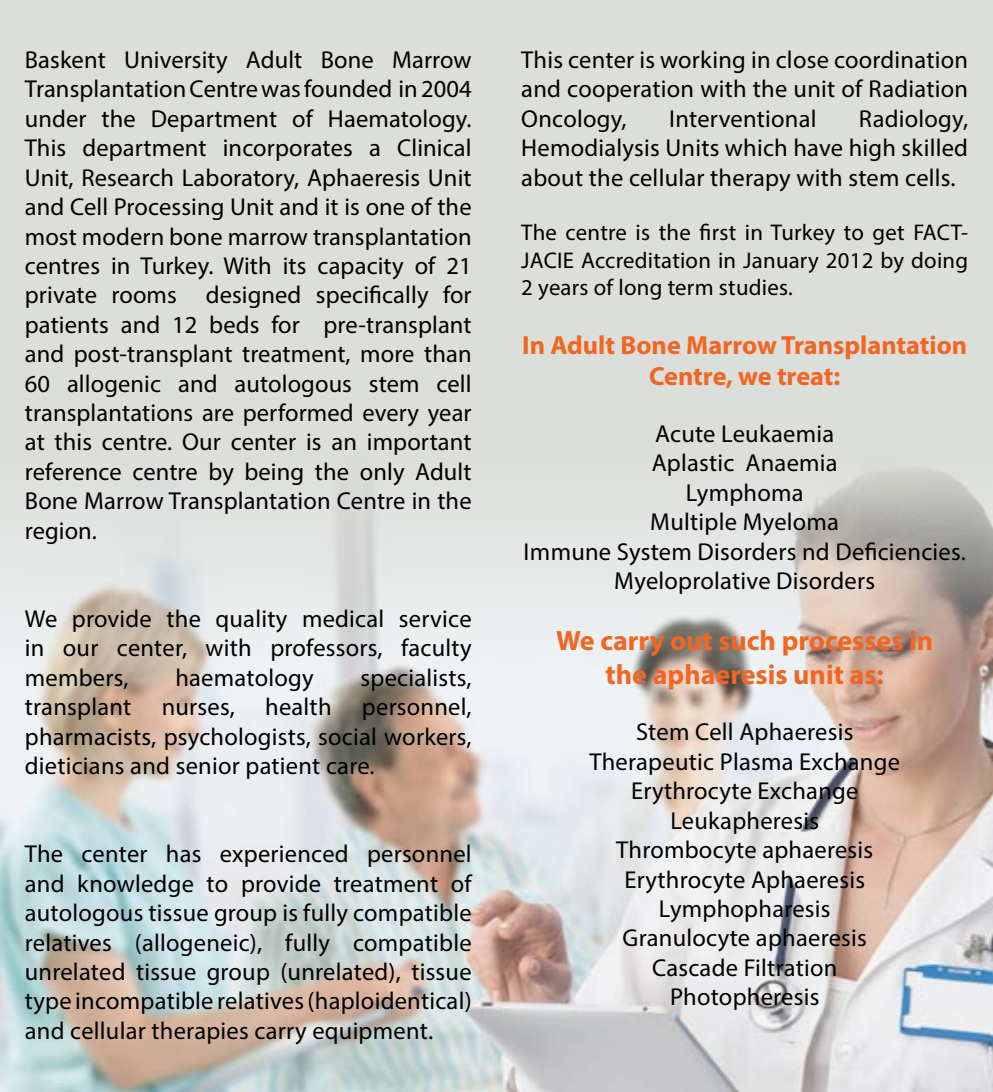
<style>
.page{position:relative;width:993px;height:1092px;background:#fff}
.page>*{position:absolute;margin:0;border:0;box-sizing:border-box;transform-origin:0 0}
.t1{font:700 28px/33.6px "Myriad Pro";color:#f26522;text-align:center}
.t2{font:700 26.25px/31.5px "Myriad Pro";color:#f26522;text-align:center}
.t3{font:24.5px/29.4px "Myriad Pro";letter-spacing:.01em;color:#000;text-align:justify}
.t4{font:22.75px/27.3px "Myriad Pro";letter-spacing:.01em;color:#000;text-align:justify}
</style>
<div class="page">
<div style="left:0;top:0;width:992px;height:1091px;background:#dcded9"></div>
<img style="left:0;top:469px;width:992px;height:622px">
<p class="t3" style="left:25px;top:45px;width:448px">Baskent University Adult Bone Marrow Transplantation Centre was founded in 2004 under the Department of Haematology.<br>This department incorporates a Clinical Unit, Research Laboratory, Aphaeresis Unit and Cell Processing Unit and it is one of the most modern bone marrow transplantation centres in Turkey. With its capacity of 21 private rooms designed specifically for patients and 12 beds for pre-transplant and post-transplant treatment, more than 60 allogenic and autologous stem cell transplantations are performed every year at this centre. Our center is an important reference centre by being the only Adult Bone Marrow Transplantation Centre in the region.</p>
<p class="t3" style="left:25px;top:603px;width:448px">We provide the quality medical service in our center, with professors, faculty members,</p>
<p class="t3" style="left:25px;top:662px;width:448px;text-indent:335px">specialists, transplant nurses, health personnel, pharmacists, psychologists, social workers, dieticians and senior patient care.</p>
<p class="t3" style="left:175px;top:662px;width:140px">haematology</p>
<p class="t3" style="left:25px;top:838px;width:448px">The center has experienced personnel and knowledge to provide treatment of autologous tissue group is fully compatible relatives (allogeneic), fully compatible unrelated tissue group (unrelated), tissue type incompatible relatives (haploidentical) and cellular therapies carry equipment.</p>
<p class="t3" style="left:521px;top:45px;width:448px">This center is working in close coordination and cooperation with the unit of Radiation Oncology,</p>
<p class="t3" style="left:521px;top:103px;width:448px;text-indent:337px">Radiology, Hemodialysis Units which have high skilled about the cellular therapy with stem cells.</p>
<p class="t4" style="left:521px;top:219px;width:448px">The centre is the first in Turkey to get FACT-JACIE Accreditation in January 2012 by doing 2 years of long term studies.</p>
<p class="t2" style="left:522px;top:328px;width:446px">In Adult Bone Marrow Transplantation<br>Centre, we treat:</p>
<p class="t3" style="left:523px;top:418px;width:443px;text-align:center">Acute Leukaemia<br>Aplastic Anaemia<br>Lymphoma<br>Multiple Myeloma<br>Immune System Disorders nd Deficiencies.<br>Myeloprolative Disorders</p>
<p class="t1" style="left:556px;top:623px;width:378px">We carry out such processes in the aphaeresis unit as:</p>
<p class="t3" style="left:589px;top:717px;width:312px;text-align:center">Stem Cell Aphaeresis<br>Therapeutic Plasma Exchange<br>Erythrocyte Exchange<br>Leukapheresis<br>Thrombocyte aphaeresis<br>Erythrocyte Aphaeresis<br>Lymphopharesis<br>Granulocyte aphaeresis<br>Cascade Filtration<br>Photopheresis</p>
<p class="t3" style="left:668px;top:103px;width:149px">Interventional</p>
</div>
